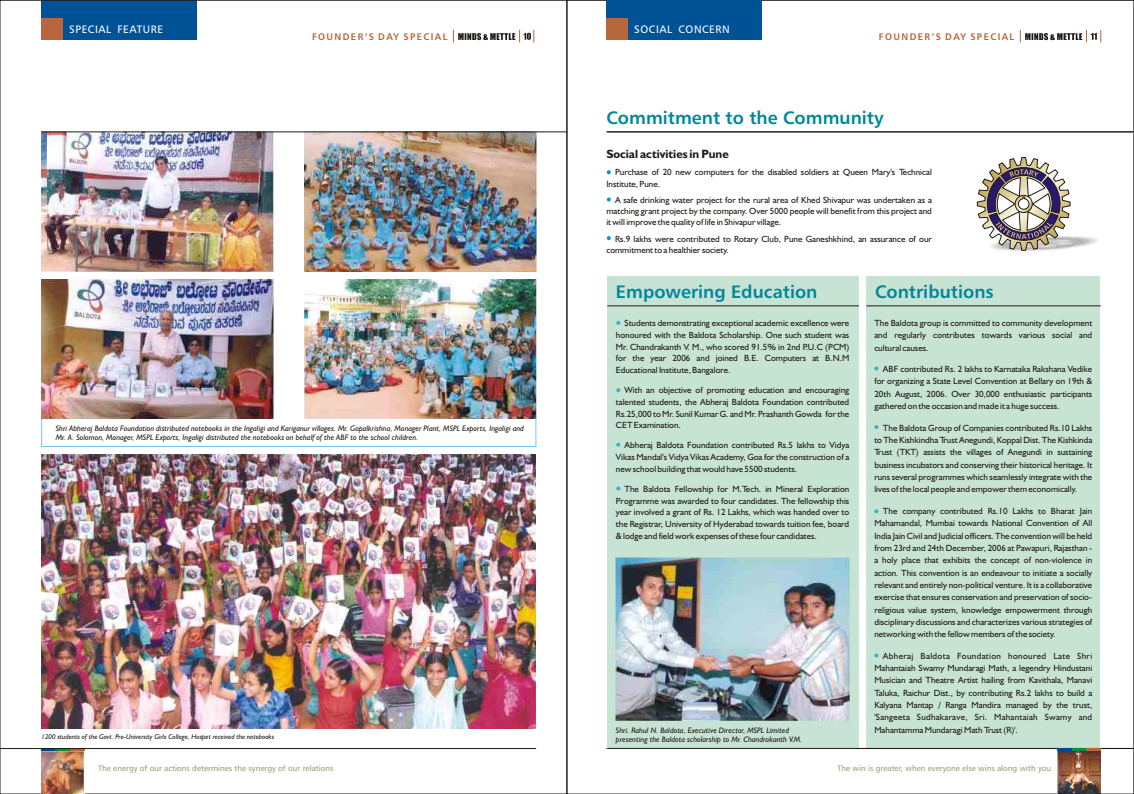
<style>
.page{position:relative;width:1134px;height:794px;background:#fff}
.page>*{position:absolute;margin:0;border:0;box-sizing:border-box;transform-origin:0 0}
.t1{font:700 18px "Humnst 777 BT";color:#008799}
.t2{font:700 12px "Humanst 521 BT";color:#1f1a17}
.t3{font:10.8px "Humnst 777 BT";letter-spacing:.05em;color:#fff}
.t4{font:700 9.5px "Humnst 777 BT";letter-spacing:.15em;color:#b8663d}
.t5{font:9px/12.3px "Humanst 521 BT";color:#1f1a17;text-align:justify}
.t6{font:italic 8px/9.5px "Humanst 521 BT";color:#1f1a17}
.t7{font:8px "Humnst 777 BT";color:#a19975}
.t8{font:italic 7px "Humanst 521 BT";color:#1f1a17}
</style>
<div class="page">
<div style="left:41px;top:418px;width:495px;height:29px;border:1px solid #75c4f0"></div>
<div style="left:41px;top:0;width:156px;height:40px;background:#005296"></div>
<div style="left:41px;top:19px;width:22px;height:21px;background:#b8663d"></div>
<svg style="left:453px;top:30px;width:82px;height:12px"></svg>
<div style="left:866px;top:276px;width:234px;height:472px;background:#c7e3d4"></div>
<div style="left:606px;top:0;width:156px;height:40px;background:#005296"></div>
<div style="left:606px;top:19px;width:22px;height:21px;background:#b8663d"></div>
<svg style="left:1020px;top:30px;width:82px;height:12px"></svg>
<hr style="left:606px;top:748px;width:528px;height:1px;background:#1f1a17">
<hr style="left:606px;top:132px;width:528px;height:1px;background:#1f1a17">
<div style="left:607px;top:276px;width:252px;height:472px;background:#c7e3d4"></div>
<svg style="left:607px;top:170px;width:4px;height:4px"></svg>
<hr style="left:607px;top:306px;width:252px;height:1px;background:#1f1a17">
<svg style="left:616px;top:321px;width:4px;height:4px"></svg>
<hr style="left:866px;top:306px;width:235px;height:1px;background:#1f1a17">
<svg style="left:874px;top:366px;width:4px;height:4px"></svg>
<svg style="left:874px;top:425px;width:4px;height:4px"></svg>
<svg style="left:874px;top:509px;width:4px;height:4px"></svg>
<svg style="left:874px;top:654px;width:4px;height:4px"></svg>
<svg style="left:607px;top:198px;width:4px;height:4px"></svg>
<img style="left:1014px;top:236px;width:84px;height:16px">
<svg style="left:976px;top:157px;width:95px;height:94px"></svg>
<svg style="left:616px;top:388px;width:4px;height:4px"></svg>
<svg style="left:616px;top:443px;width:4px;height:4px"></svg>
<svg style="left:616px;top:487px;width:4px;height:4px"></svg>
<svg style="left:607px;top:236px;width:4px;height:4px"></svg>
<img style="left:1058px;top:751px;width:42px;height:43px">
<svg style="left:1058px;top:749px;width:42px;height:2px"></svg>
<img style="left:616px;top:557px;width:233px;height:163px">
<img style="left:41px;top:751px;width:43px;height:43px">
<svg style="left:41px;top:749px;width:43px;height:2px"></svg>
<img style="left:41px;top:133px;width:232px;height:139px">
<img style="left:41px;top:279px;width:232px;height:140px">
<img style="left:304px;top:279px;width:232px;height:140px">
<img style="left:304px;top:133px;width:232px;height:139px">
<img style="left:41px;top:454px;width:495px;height:275px">
<hr style="left:41px;top:132px;width:526px;height:1px;background:#1f1a17">
<hr style="left:0;top:748px;width:536px;height:1px;background:#1f1a17">
<p class="t3" style="left:69px;top:25px;width:95px">SPECIAL FEATURE</p>
<p class="t4" style="left:312px;top:33px;width:137px">FOUNDER’S DAY SPECIAL</p>
<p class="t6" style="left:56px;top:424px;width:470px">Shri Abheraj Baldota Foundation distributed notebooks in the Ingaligi and Kariganur villages. Mr. Gopalkrishna, Manager Plant, MSPL Exports, Ingaligi and<br>Mr. A. Solomon, Manager, MSPL Exports, Ingaligi distributed the notebooks on behalf of the ABF to the school children.</p>
<p class="t8" style="left:42px;top:734px;width:234px">1200 students of the Govt. Pre-University Girls College, Hospet received the notebooks</p>
<p class="t7" style="left:98px;top:764px;width:237px">The energy of our actions determines the synergy of our relations</p>
<p class="t3" style="left:634px;top:25px;width:97px">SOCIAL CONCERN</p>
<p class="t4" style="left:879px;top:33px;width:137px">FOUNDER’S DAY SPECIAL</p>
<h1 class="t1" style="left:606px;top:111px;width:279px">Commitment to the Community</h1>
<h2 class="t2" style="left:606px;top:149px;width:124px">Social activities in Pune</h2>
<p class="t5" style="left:606px;top:168px;width:327px;line-height:11.3px;text-indent:9px">Purchase of 20 new computers for the disabled soldiers at Queen Mary's Technical<br>Institute, Pune.</p>
<p class="t5" style="left:606px;top:195px;width:327px;line-height:11.3px;text-indent:9px">A safe drinking water project for the rural area of Khed Shivapur was undertaken as a matching grant project by the company. Over 5000 people will benefit from this project and it will improve the quality of life in Shivapur village.</p>
<p class="t5" style="left:606px;top:234px;width:327px;line-height:11.3px;text-indent:9px">Rs.9 lakhs were contributed to Rotary Club, Pune Ganeshkhind, an assurance of our commitment to a healthier society.</p>
<h1 class="t1" style="left:616px;top:284px;width:203px">Empowering Education</h1>
<h1 class="t1" style="left:875px;top:284px;width:120px">Contributions</h1>
<p class="t5" style="left:616px;top:318px;width:235px;line-height:11.8px;text-indent:9px">Students demonstrating exceptional academic excellence were honoured with the Baldota Scholarship. One such student was Mr. Chandrakanth V. M., who scored 91.5% in 2nd P.U.C (PCM) for the year 2006 and joined B.E. Computers at B.N.M Educational Institute, Bangalore.</p>
<p class="t5" style="left:616px;top:385px;width:235px;line-height:11.8px;text-indent:9px">With an objective of promoting education and encouraging talented students, the Abheraj Baldota Foundation contributed Rs.25,000 to Mr. Sunil Kumar G. and Mr. Prashanth Gowda for the CET Examination.</p>
<p class="t5" style="left:616px;top:440px;width:235px;line-height:11.8px;text-indent:9px">Abheraj Baldota Foundation contributed Rs.5 lakhs to Vidya Vikas Mandal's Vidya Vikas Academy, Goa for the construction of a new school building that would have 5500 students.</p>
<p class="t5" style="left:616px;top:484px;width:235px;line-height:11.8px;text-indent:9px">The Baldota Fellowship for M.Tech. in Mineral Exploration Programme was awarded to four candidates. The fellowship this year involved a grant of Rs. 12 Lakhs, which was handed over to the Registrar, University of Hyderabad towards tuition fee, board &amp; lodge and field work expenses of these four candidates.</p>
<p class="t5" style="left:874px;top:317px;width:219px">The Baldota group is committed to community development and regularly contributes towards various social and cultural causes.</p>
<p class="t5" style="left:874px;top:364px;width:219px;text-indent:9px">ABF contributed Rs. 2 lakhs to Karnataka Rakshana Vedike for organizing a State Level Convention at Bellary on 19th &amp; 20th August, 2006. Over 30,000 enthusiastic participants gathered on the occasion and made it a huge success.</p>
<p class="t5" style="left:874px;top:422px;width:219px;text-indent:9px">The Baldota Group of Companies contributed Rs.10 Lakhs to The Kishkindha Trust Anegundi, Koppal Dist. The Kishkinda Trust (TKT) assists the villages of Anegundi in sustaining business incubators and conserving their historical heritage. It runs several programmes which seamlessly integrate with the lives of the local people and empower them economically.</p>
<p class="t5" style="left:874px;top:505px;width:219px;text-indent:9px">The company contributed Rs.10 Lakhs to Bharat Jain Mahamandal, Mumbai towards National Convention of All India Jain Civil and Judicial officers. The convention will be held from 23rd and 24th December, 2006 at Pawapuri, Rajasthan - a holy place that exhibits the concept of non-violence in action. This convention is an endeavour to initiate a socially relevant and entirely non-political venture. It is a collaborative exercise that ensures conservation and preservation of socio&shy;religious value system, knowledge empowerment through disciplinary discussions and characterizes various strategies of networking with the fellow members of the society.</p>
<p class="t5" style="left:874px;top:650px;width:219px;text-indent:9px">Abheraj Baldota Foundation honoured Late Shri Mahantaiah Swamy Mundaragi Math, a legendry Hindustani Musician and Theatre Artist hailing from Kavithala, Manavi Taluka, Raichur Dist., by contributing Rs.2 lakhs to build a Kalyana Mantap / Ranga Mandira managed by the trust, 'Sangeeta Sudhakarave, Sri. Mahantaiah Swamy and Mahantamma Mundaragi Math Trust (R)'.</p>
<p class="t6" style="left:616px;top:726px;width:188px">Shri. Rahul N. Baldota, Executive Director, MSPL Limited presenting the Baldota scholarship to Mr. Chandrakanth V.M.</p>
<p class="t7" style="left:838px;top:764px;width:215px">The win is greater, when everyone else wins along with you</p>
</div>
